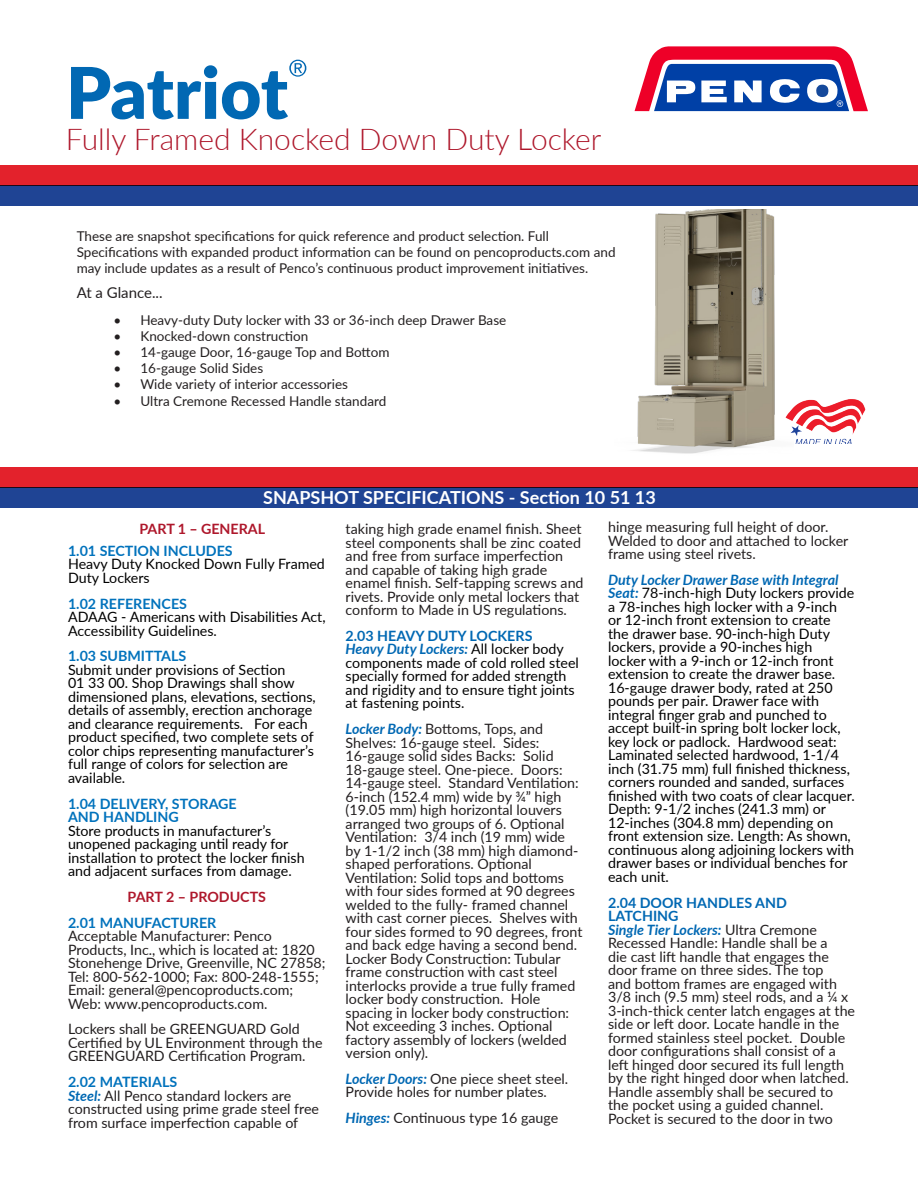
<style>
.page{position:relative;width:918px;height:1188px;background:#fff}
.page>*{position:absolute;margin:0;border:0;box-sizing:border-box;transform-origin:0 0}
.t1{font:900 71.25px "Lato";letter-spacing:-.005em;color:#0168b3}
.t2{font:300 30px "Lato";color:#ae172b}
.t3{font:700 18px "Lato";color:#fff}
.t4{font:15px "Lato";color:#231f20}
.t5{font:14.25px/13.5px "Lato";color:#231f20}
.t6{font:14.25px/13.5px "Lato";color:#000}
.t7{font:700 14.25px "Lato";color:#ae172b}
.t8{font:13.5px/16.2px "Lato";color:#231f20}
.s1{font-weight:700;color:#0072bc}
.s2{font-weight:700;font-style:italic;color:#0168b3}
.s3{font-weight:700;color:#0168b3}
</style>
<div class="page">
<img style="left:633px;top:210px;width:142px;height:244px">
<div style="left:0;top:487px;width:918px;height:21px;background:#1f4494"></div>
<svg style="left:634px;top:46px;width:234px;height:66px"></svg>
<svg style="left:289px;top:60px;width:17px;height:17px"></svg>
<img style="left:785px;top:399px;width:81px;height:44px">
<div style="left:0;top:185px;width:918px;height:21px;background:#1f4494"></div>
<div style="left:0;top:165px;width:918px;height:21px;background:#e3222c"></div>
<div style="left:0;top:467px;width:918px;height:21px;background:#e3222c"></div>
<p class="t1" style="left:66px;top:39px;width:224px">Patriot</p>
<p class="t2" style="left:66px;top:119px;width:537px">Fully Framed Knocked Down Duty Locker</p>
<p class="t8" style="left:77px;top:227px;width:540px">These are snapshot specifications for quick reference and product selection. Full<br>Specifications with expanded product information can be found on pencoproducts.com and may include updates as a result of Penco’s continuous product improvement initiatives.</p>
<p class="t8" style="left:113px;top:311px;width:394px">• Heavy-duty Duty locker with 33 or 36-inch deep Drawer Base</p>
<p class="t8" style="left:113px;top:327px;width:197px">• Knocked-down construction</p>
<p class="t8" style="left:113px;top:343px;width:278px">• 14-gauge Door, 16-gauge Top and Bottom</p>
<p class="t8" style="left:113px;top:360px;width:151px">• 16-gauge Solid Sides</p>
<p class="t8" style="left:113px;top:376px;width:236px">• Wide variety of interior accessories</p>
<p class="t8" style="left:113px;top:392px;width:274px">• Ultra Cremone Recessed Handle standard</p>
<p class="t4" style="left:77px;top:282px;width:88px">At a Glance...</p>
<p class="t3" style="left:263px;top:484px;width:394px">SNAPSHOT SPECIFICATIONS - Section 10 51 13</p>
<p class="t7" style="left:139px;top:519px;width:127px">PART 1 – GENERAL</p>
<p class="t6" style="left:68px;top:543px;width:258px"><span class="s1">1.01 SECTION INCLUDES<br></span>Heavy Duty Knocked Down Fully Framed<br>Duty Lockers</p>
<p class="t6" style="left:68px;top:596px;width:259px"><span class="s1">1.02 REFERENCES<br></span>ADAAG - Americans with Disabilities Act,<br>Accessibility Guidelines.</p>
<p class="t6" style="left:68px;top:649px;width:249px"><span class="s1">1.03 SUBMITTALS<br></span>Submit under provisions of Section<br>01 33 00. Shop Drawings shall show dimensioned plans, elevations, sections, details of assembly, erection anchorage and clearance requirements. For each product specified, two complete sets of color chips representing manufacturer’s full range of colors for selection are available.</p>
<p class="t6" style="left:68px;top:796px;width:238px"><span class="s1">1.04 DELIVERY, STORAGE<br>AND HANDLING<br></span>Store products in manufacturer’s unopened packaging until ready for installation to protect the locker finish and adjacent surfaces from damage.</p>
<p class="t7" style="left:128px;top:886px;width:140px">PART 2 – PRODUCTS</p>
<p class="t5" style="left:68px;top:915px;width:259px"><span class="s1">2.01 MANUFACTURER<br></span>Acceptable Manufacturer: Penco Products, Inc., which is located at: 1820<br>Stonehenge Drive, Greenville, NC 27858; Tel: 800-562-1000; Fax: 800-248-1555; Email: general@pencoproducts.com; Web: www.pencoproducts.com.</p>
<p class="t5" style="left:68px;top:1022px;width:256px">Lockers shall be GREENGUARD Gold<br>Certified by UL Environment through the<br>GREENGUARD Certification Program.</p>
<p class="t5" style="left:68px;top:1075px;width:253px"><span class="s1">2.02 MATERIALS<br></span><span class="s2">Steel:</span> All Penco standard lockers are constructed using prime grade steel free from surface imperfection capable of</p>
<p class="t5" style="left:346px;top:522px;width:239px">taking high grade enamel finish. Sheet steel components shall be zinc coated and free from surface imperfection and capable of taking high grade enamel finish. Self-tapping screws and rivets. Provide only metal lockers that conform to Made in US regulations.</p>
<p class="t6" style="left:346px;top:628px;width:235px"><span class="s3">2.03 HEAVY DUTY LOCKERS<br></span><span class="s2">Heavy Duty Lockers:</span> All locker body components made of cold rolled steel specially formed for added strength and rigidity and to ensure tight joints at fastening points.</p>
<p class="t5" style="left:346px;top:722px;width:238px"><span class="s2">Locker Body:</span> Bottoms, Tops, and Shelves: 16-gauge steel. Sides:<br>16-gauge solid sides Backs: Solid 18-gauge steel. One-piece. Doors:<br>14-gauge steel. Standard Ventilation:<br>6-inch (152.4 mm) wide by ¾” high (19.05 mm) high horizontal louvers arranged two groups of 6. Optional Ventilation: 3/4 inch (19 mm) wide by 1-1/2 inch (38 mm) high diamond&shy;shaped perforations. Optional Ventilation: Solid tops and bottoms with four sides formed at 90 degrees welded to the fully- framed channel with cast corner pieces. Shelves with four sides formed to 90 degrees, front and back edge having a second bend.<br>Locker Body Construction: Tubular frame construction with cast steel interlocks provide a true fully framed locker body construction. Hole spacing in locker body construction:<br>Not exceeding 3 inches. Optional factory assembly of lockers (welded version only).</p>
<p class="t5" style="left:346px;top:1071px;width:224px"><span class="s2">Locker Doors:</span> One piece sheet steel.<br>Provide holes for number plates.</p>
<p class="t5" style="left:346px;top:1111px;width:214px"><span class="s2">Hinges:</span> Continuous type 16 gauge</p>
<p class="t5" style="left:608px;top:520px;width:242px">hinge measuring full height of door.<br>Welded to door and attached to locker frame using steel rivets.</p>
<p class="t6" style="left:608px;top:572px;width:248px"><span class="s2">Duty Locker Drawer Base with Integral Seat:</span> 78-inch-high Duty lockers provide a 78-inches high locker with a 9-inch<br>or 12-inch front extension to create the drawer base. 90-inch-high Duty lockers, provide a 90-inches high<br>locker with a 9-inch or 12-inch front extension to create the drawer base.<br>16-gauge drawer body, rated at 250 pounds per pair. Drawer face with integral finger grab and punched to accept built-in spring bolt locker lock, key lock or padlock. Hardwood seat:<br>Laminated selected hardwood, 1-1/4 inch (31.75 mm) full finished thickness, corners rounded and sanded, surfaces finished with two coats of clear lacquer.<br>Depth: 9-1/2 inches (241.3 mm) or 12-inches (304.8 mm) depending on front extension size. Length: As shown, continuous along adjoining lockers with drawer bases or individual benches for each unit.</p>
<p class="t5" style="left:608px;top:895px;width:249px"><span class="s3">2.04 DOOR HANDLES AND LATCHING<br></span><span class="s2">Single Tier Lockers:</span> Ultra Cremone Recessed Handle: Handle shall be a<br>die cast lift handle that engages the door frame on three sides. The top<br>and bottom frames are engaged with 3/8 inch (9.5 mm) steel rods, and a ¼ x 3-inch-thick center latch engages at the side or left door. Locate handle in the formed stainless steel pocket. Double door configurations shall consist of a left hinged door secured its full length by the right hinged door when latched.<br>Handle assembly shall be secured to the pocket using a guided channel.<br>Pocket is secured to the door in two</p>
</div>
